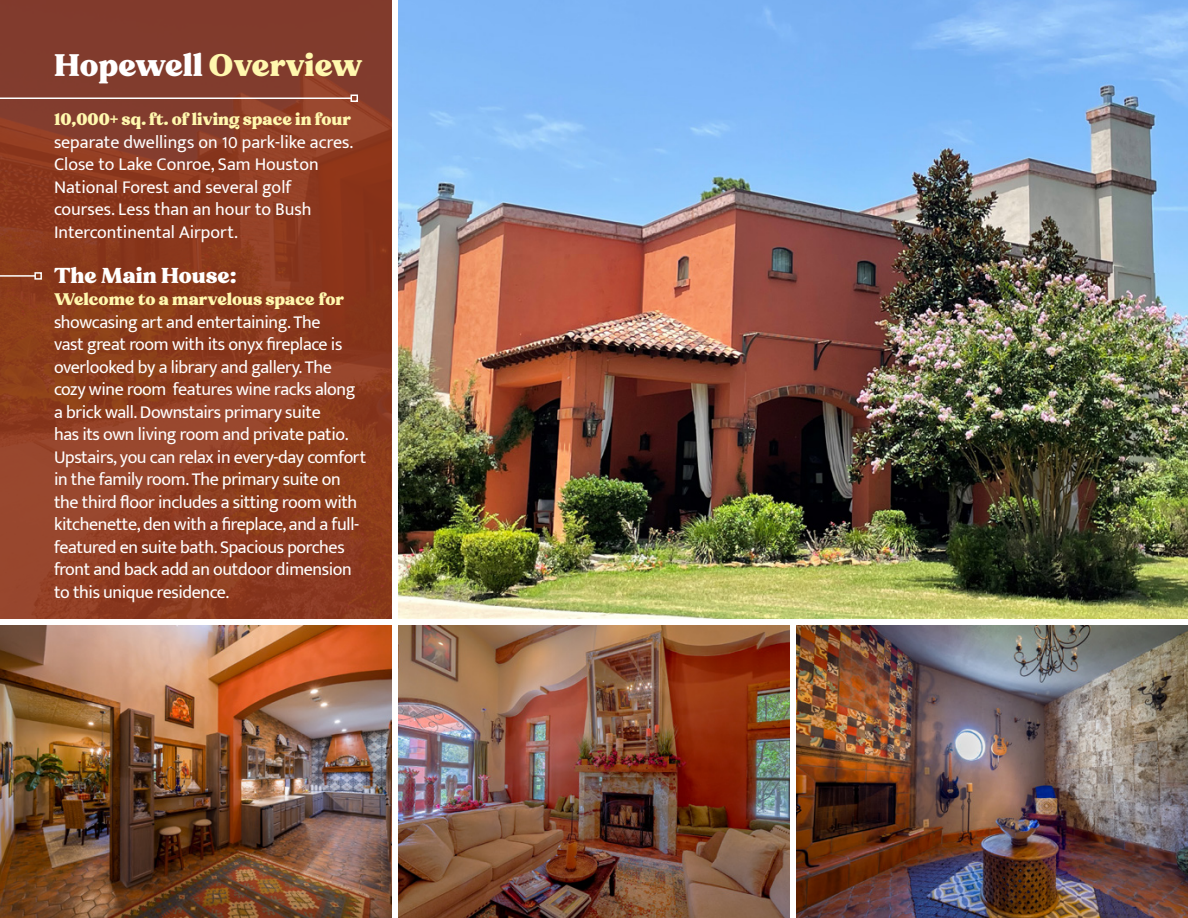
<style>
.page{position:relative;width:1188px;height:918px;background:#fff}
.page>*{position:absolute;margin:0;border:0;box-sizing:border-box;transform-origin:0 0}
.t1{font:800 39px "Notulen Serif Display";color:#fff}
.t2{font:800 27px "Notulen Serif Display";color:#fff}
.t3{font:800 21px "Notulen Serif Display";color:#fff8ae}
.t4{font:18px/22.5px "Mukta Mahee";letter-spacing:-.02em;color:#fff}
.t5{font:18px/22.5px "Mukta Mahee";color:#fff}
.s1{color:#fff8ae}
</style>
<div class="page">
<img style="left:0;top:0;width:391px;height:618px">
<img style="left:398px;top:0;width:790px;height:618px">
<img style="left:797px;top:625px;width:391px;height:293px">
<img style="left:0;top:625px;width:391px;height:293px">
<img style="left:398px;top:625px;width:392px;height:293px">
<hr style="left:0;top:98px;width:351px;height:1px;background:#fff">
<div style="left:351px;top:94px;width:7px;height:8px;border:2px solid #fff"></div>
<hr style="left:0;top:275px;width:35px;height:2px;background:#fff">
<div style="left:34px;top:272px;width:8px;height:8px;border:2px solid #fff"></div>
<p class="t1" style="left:54px;top:46px;width:311px">Hopewell <span class="s1">Overview</span></p>
<p class="t3" style="left:54px;top:109px;width:298px">10,000+ sq. ft. of living space in four</p>
<p class="t5" style="left:54px;top:130px;width:301px">separate dwellings on 10 park-like acres.</p>
<p class="t5" style="left:54px;top:153px;width:266px">Close to Lake Conroe, Sam Houston<br>National Forest and several golf courses. Less than an hour to Bush<br>Intercontinental Airport.</p>
<p class="t2" style="left:54px;top:262px;width:184px">The Main House:</p>
<p class="t3" style="left:54px;top:289px;width:292px">Welcome to a marvelous space for</p>
<p class="t4" style="left:54px;top:310px;width:314px">showcasing art and entertaining. The<br>vast great room with its onyx fireplace is overlooked by a library and gallery. The cozy wine room features wine racks along a brick wall. Downstairs primary suite<br>has its own living room and private patio.<br>Upstairs, you can relax in every-day comfort in the family room. The primary suite on the third floor includes a sitting room with kitchenette, den with a fireplace, and a full&shy;featured en suite bath. Spacious porches front and back add an outdoor dimension to this unique residence.</p>
</div>
